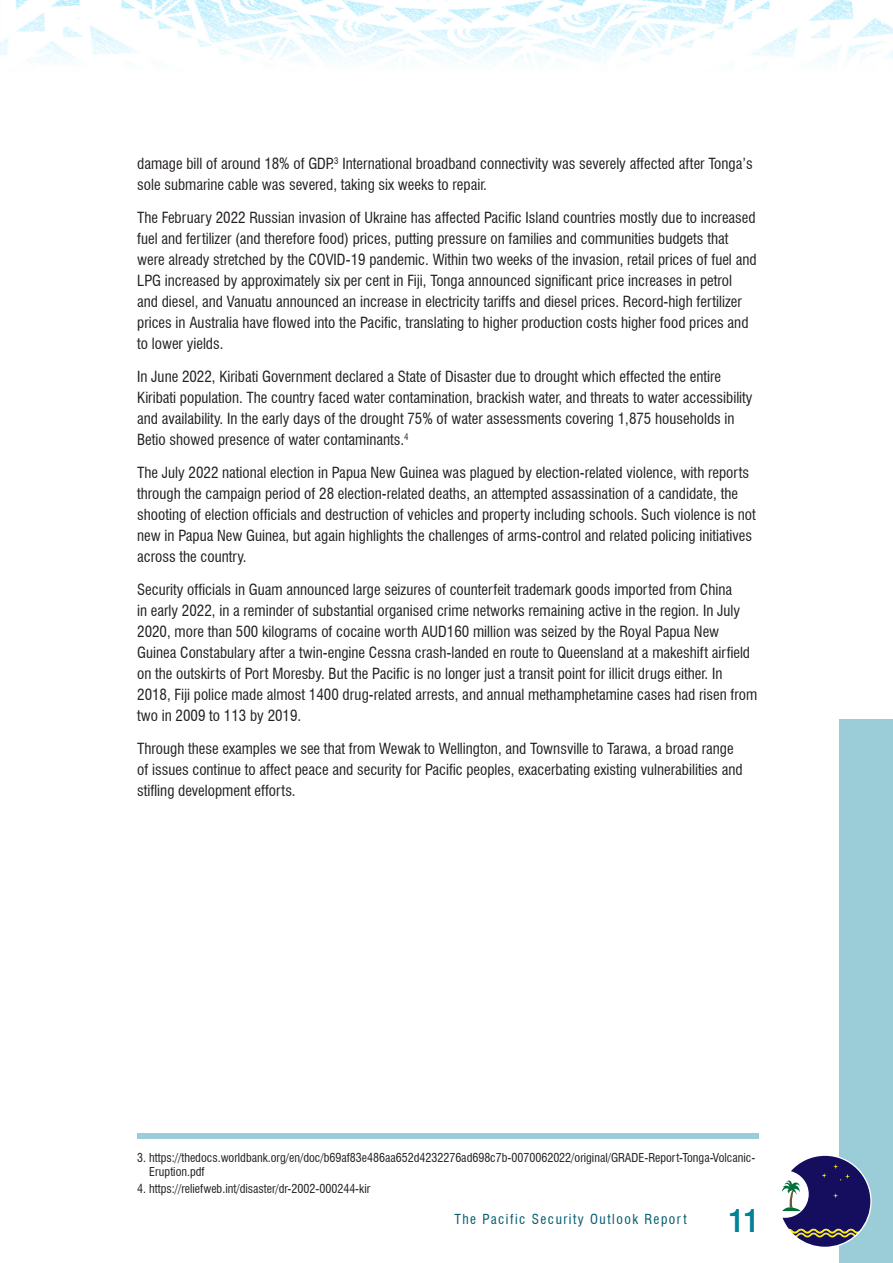
<style>
.page{position:relative;width:893px;height:1263px;background:#fff}
.page>*{position:absolute;margin:0;border:0;box-sizing:border-box;transform-origin:0 0}
.t1{font:700 condensed 30px "Swiss 721 BT";color:#008397}
.t2{font:condensed 15px/21px "Swiss 721 BT";color:#231f20}
.t3{font:condensed 13.5px "Swiss 721 BT";letter-spacing:.11em;color:#005a6d}
.t4{font:condensed 12px "Swiss 721 BT";color:#231f20}
</style>
<div class="page">
<img style="left:0;top:0;width:893px;height:64px">
<div style="left:839px;top:719px;width:54px;height:544px;background:#9bcdd8"></div>
<svg style="left:782px;top:1156px;width:88px;height:91px"></svg>
<div style="left:137px;top:1133px;width:622px;height:6px;background:#9bcdd8"></div>
<p class="t2" style="left:137px;top:153px;width:617px">damage bill of around 18% of GDP.<sup>3</sup> International broadband connectivity was severely affected after Tonga’s sole submarine cable was severed, taking six weeks to repair.</p>
<p class="t2" style="left:137px;top:207px;width:621px">The February 2022 Russian invasion of Ukraine has affected Pacific Island countries mostly due to increased fuel and fertilizer (and therefore food) prices, putting pressure on families and communities budgets that were already stretched by the COVID-19 pandemic. Within two weeks of the invasion, retail prices of fuel and LPG increased by approximately six per cent in Fiji, Tonga announced significant price increases in petrol and diesel, and Vanuatu announced an increase in electricity tariffs and diesel prices. Record-high fertilizer prices in Australia have flowed into the Pacific, translating to higher production costs higher food prices and to lower yields.</p>
<p class="t2" style="left:137px;top:366px;width:617px">In June 2022, Kiribati Government declared a State of Disaster due to drought which effected the entire Kiribati population. The country faced water contamination, brackish water, and threats to water accessibility and availability. In the early days of the drought 75% of water assessments covering 1,875 households in Betio showed presence of water contaminants.<sup>4</sup></p>
<p class="t2" style="left:137px;top:462px;width:620px">The July 2022 national election in Papua New Guinea was plagued by election-related violence, with reports through the campaign period of 28 election-related deaths, an attempted assassination of a candidate, the shooting of election officials and destruction of vehicles and property including schools. Such violence is not new in Papua New Guinea, but again highlights the challenges of arms-control and related policing initiatives across the country.</p>
<p class="t2" style="left:137px;top:579px;width:621px">Security officials in Guam announced large seizures of counterfeit trademark goods imported from China<br>in early 2022, in a reminder of substantial organised crime networks remaining active in the region. In July 2020, more than 500 kilograms of cocaine worth AUD160 million was seized by the Royal Papua New Guinea Constabulary after a twin-engine Cessna crash-landed en route to Queensland at a makeshift airfield on the outskirts of Port Moresby. But the Pacific is no longer just a transit point for illicit drugs either. In 2018, Fiji police made almost 1400 drug-related arrests, and annual methamphetamine cases had risen from two in 2009 to 113 by 2019.</p>
<p class="t2" style="left:137px;top:738px;width:607px">Through these examples we see that from Wewak to Wellington, and Townsville to Tarawa, a broad range of issues continue to affect peace and security for Pacific peoples, exacerbating existing vulnerabilities and stifling development efforts.</p>
<p class="t4" style="left:137px;top:1150px;width:620px">3. https://thedocs.worldbank.org/en/doc/b69af83e486aa652d4232276ad698c7b-0070062022/original/GRADE-Report-Tonga-Volcanic-</p>
<p class="t4" style="left:149px;top:1165px;width:57px">Eruption.pdf</p>
<p class="t4" style="left:137px;top:1181px;width:235px">4. https://reliefweb.int/disaster/dr-2002-000244-kir</p>
<p class="t3" style="left:454px;top:1210px;width:234px">The Pacific Security Outlook Report</p>
<h1 class="t1" style="left:729px;top:1203px;width:31px">11</h1>
</div>
